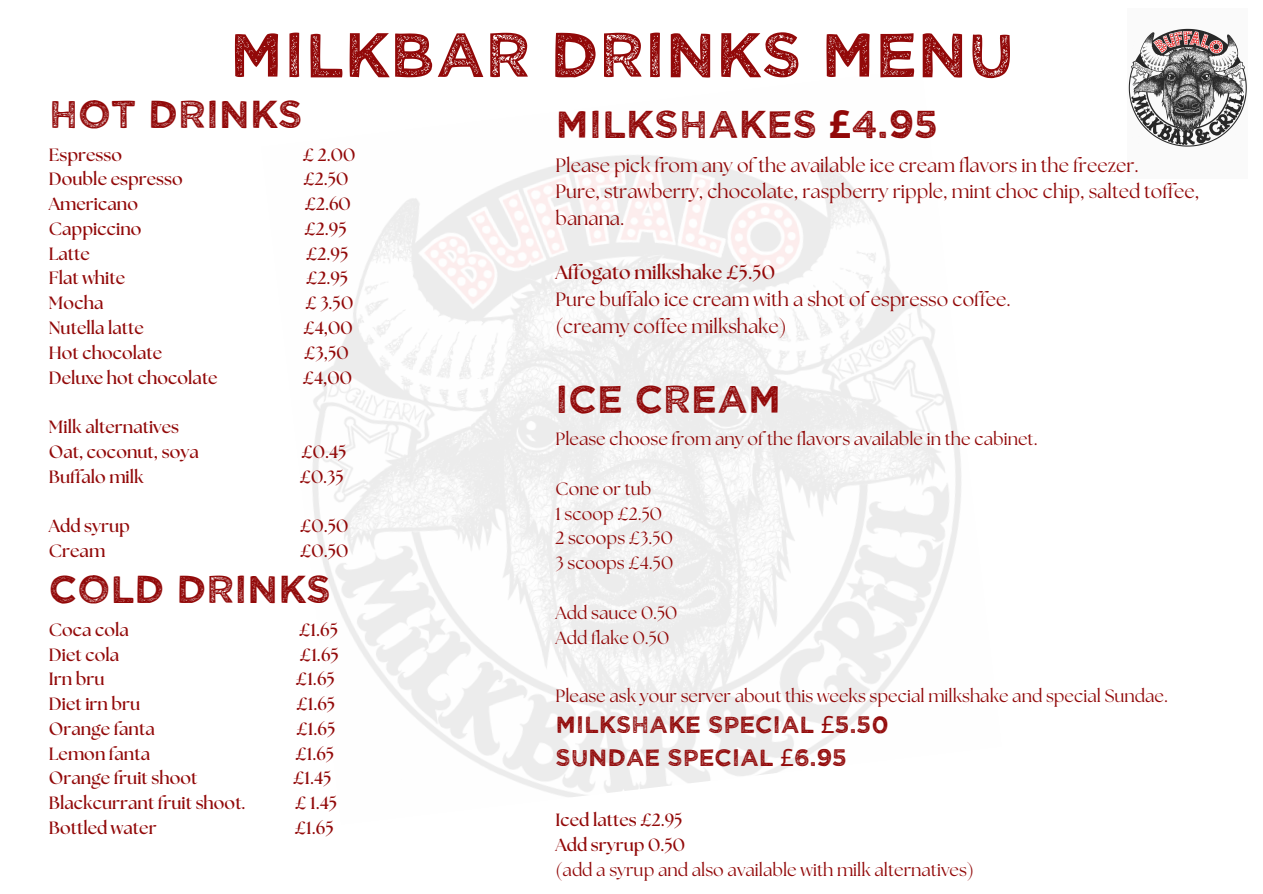
<style>
.page{position:relative;width:1263px;height:894px;background:#fff}
.page>*{position:absolute;margin:0;border:0;box-sizing:border-box;transform-origin:0 0}
.t1{font:63px "Wicked Grit";color:#920909}
.t2{font:38.7px "Wicked Grit";color:#920909}
.t3{font:38.55px "Wicked Grit";color:#920909}
.t4{font:23.7px "Wicked Grit";color:#920909}
.t5{font:19.2px/26.8px "The Seasons";color:#920909}
.t6{font:700 17.7px/24.8px "The Seasons";color:#920909}
.t7{font:17.7px "The Seasons";color:#920909}
.s1{font-family:"Noto Sans";font-weight:700}
.s2{font-weight:700}
.s3{font-family:"Noto Sans"}
</style>
<div class="page">
<img style="left:1128px;top:28px;width:119px;height:119px">
<h1 class="t1" style="left:229px;top:19px;width:787px">MILKBAR DRINKS MENU</h1>
<p class="t2" style="left:49px;top:92px;width:255px">HOT DRINKS</p>
<p class="t6" style="left:49px;top:143px;width:75px">Espresso</p>
<p class="t6" style="left:303px;top:143px;width:54px">£ 2.00</p>
<p class="t6" style="left:49px;top:168px;width:136px">Double espresso</p>
<p class="t6" style="left:303px;top:168px;width:47px">£2.50</p>
<p class="t6" style="left:49px;top:192px;width:91px">Americano</p>
<p class="t6" style="left:305px;top:192px;width:48px">£2.60</p>
<p class="t6" style="left:49px;top:217px;width:94px">Cappiccino</p>
<p class="t6" style="left:305px;top:217px;width:44px">£2.95</p>
<p class="t6" style="left:49px;top:242px;width:43px">Latte</p>
<p class="t6" style="left:306px;top:242px;width:44px">£2.95</p>
<p class="t6" style="left:49px;top:267px;width:78px">Flat white</p>
<p class="t6" style="left:306px;top:267px;width:44px">£2.95</p>
<p class="t6" style="left:49px;top:291px;width:56px">Mocha</p>
<p class="t6" style="left:305px;top:291px;width:49px">£ 3.50</p>
<p class="t6" style="left:49px;top:316px;width:97px">Nutella latte</p>
<p class="t6" style="left:303px;top:316px;width:51px">£4,00</p>
<p class="t6" style="left:49px;top:341px;width:115px">Hot chocolate</p>
<p class="t6" style="left:304px;top:341px;width:46px">£3,50</p>
<p class="t6" style="left:49px;top:366px;width:170px">Deluxe hot chocolate</p>
<p class="t6" style="left:303px;top:366px;width:51px">£4,00</p>
<h4 class="t6" style="left:49px;top:415px;width:151px">Milk alternatives<br>Oat, coconut, soya</h4>
<h4 class="t3" style="left:556px;top:103px;width:384px">MILKSHAKES <span class="s1">£</span>4.95</h4>
<h4 class="t5" style="left:556px;top:153px;width:645px">Please pick from any of the available ice cream flavors in the freezer.<br>Pure, strawberry, chocolate, raspberry ripple, mint choc chip, salted toffee, banana.</h4>
<h3 class="t5" style="left:556px;top:260px;width:457px"><span class="s2">Affogato milkshake £5.50<br></span>Pure buffalo ice cream with a shot of espresso coffee. (creamy coffee milkshake)</h3>
<h3 class="t2" style="left:556px;top:377px;width:227px">ICE CREAM</h3>
<p class="t7" style="left:556px;top:431px;width:484px">Please choose from any of the flavors available in the cabinet.</p>
<p class="t7" style="left:556px;top:480px;width:97px">Cone or tub</p>
<p class="t7" style="left:556px;top:505px;width:108px">1 scoop £2.50</p>
<p class="t7" style="left:556px;top:530px;width:119px">2 scoops £3.50</p>
<p class="t7" style="left:556px;top:555px;width:119px">3 scoops £4.50</p>
<p class="t7" style="left:556px;top:604px;width:123px">Add sauce 0.50</p>
<p class="t7" style="left:556px;top:629px;width:115px">Add flake 0.50</p>
<h4 class="t6" style="left:302px;top:440px;width:47px">£0.45</h4>
<h4 class="t6" style="left:49px;top:465px;width:96px">Buffalo milk</h4>
<h4 class="t6" style="left:300px;top:465px;width:46px">£0.35</h4>
<h4 class="t6" style="left:49px;top:514px;width:83px">Add syrup</h4>
<h4 class="t6" style="left:300px;top:514px;width:50px">£0.50</h4>
<h4 class="t6" style="left:49px;top:539px;width:58px">Cream</h4>
<h4 class="t6" style="left:300px;top:539px;width:50px">£0.50</h4>
<h4 class="t2" style="left:49px;top:567px;width:284px">COLD DRINKS</h4>
<h4 class="t6" style="left:49px;top:618px;width:82px">Coca cola</h4>
<h4 class="t6" style="left:299px;top:618px;width:41px">£1.65</h4>
<h4 class="t6" style="left:49px;top:642px;width:72px">Diet cola</h4>
<h4 class="t6" style="left:300px;top:642px;width:41px">£1.65</h4>
<h4 class="t6" style="left:49px;top:667px;width:57px">Irn bru</h4>
<h4 class="t6" style="left:296px;top:667px;width:41px">£1.65</h4>
<h4 class="t6" style="left:49px;top:692px;width:93px">Diet irn bru</h4>
<h4 class="t6" style="left:296px;top:692px;width:41px">£1.65</h4>
<h4 class="t6" style="left:49px;top:717px;width:107px">Orange fanta</h4>
<h4 class="t6" style="left:297px;top:717px;width:41px">£1.65</h4>
<h4 class="t6" style="left:49px;top:741px;width:103px">Lemon fanta</h4>
<h4 class="t6" style="left:295px;top:741px;width:41px">£1.65</h4>
<h4 class="t6" style="left:49px;top:766px;width:150px">Orange fruit shoot</h4>
<h4 class="t6" style="left:293px;top:766px;width:40px">£1.45</h4>
<h4 class="t6" style="left:49px;top:791px;width:198px">Blackcurrant fruit shoot.</h4>
<h4 class="t6" style="left:295px;top:791px;width:44px">£ 1.45</h4>
<h4 class="t6" style="left:49px;top:816px;width:109px">Bottled water</h4>
<h4 class="t6" style="left:295px;top:816px;width:41px">£1.65</h4>
<p class="t7" style="left:556px;top:687px;width:614px">Please ask your server about this weeks special milkshake and special Sundae.</p>
<p class="t4" style="left:556px;top:711px;width:335px">MILKSHAKE SPECIAL <span class="s3">£</span>5.50</p>
<p class="t4" style="left:556px;top:744px;width:293px">SUNDAE SPECIAL <span class="s3">£</span>6.95</p>
<p class="t6" style="left:556px;top:807px;width:129px">Iced lattes £2.95</p>
<p class="t6" style="left:556px;top:833px;width:131px">Add sryrup 0.50</p>
<p class="t7" style="left:556px;top:861px;width:420px">(add a syrup and also available with milk alternatives)</p>
</div>
